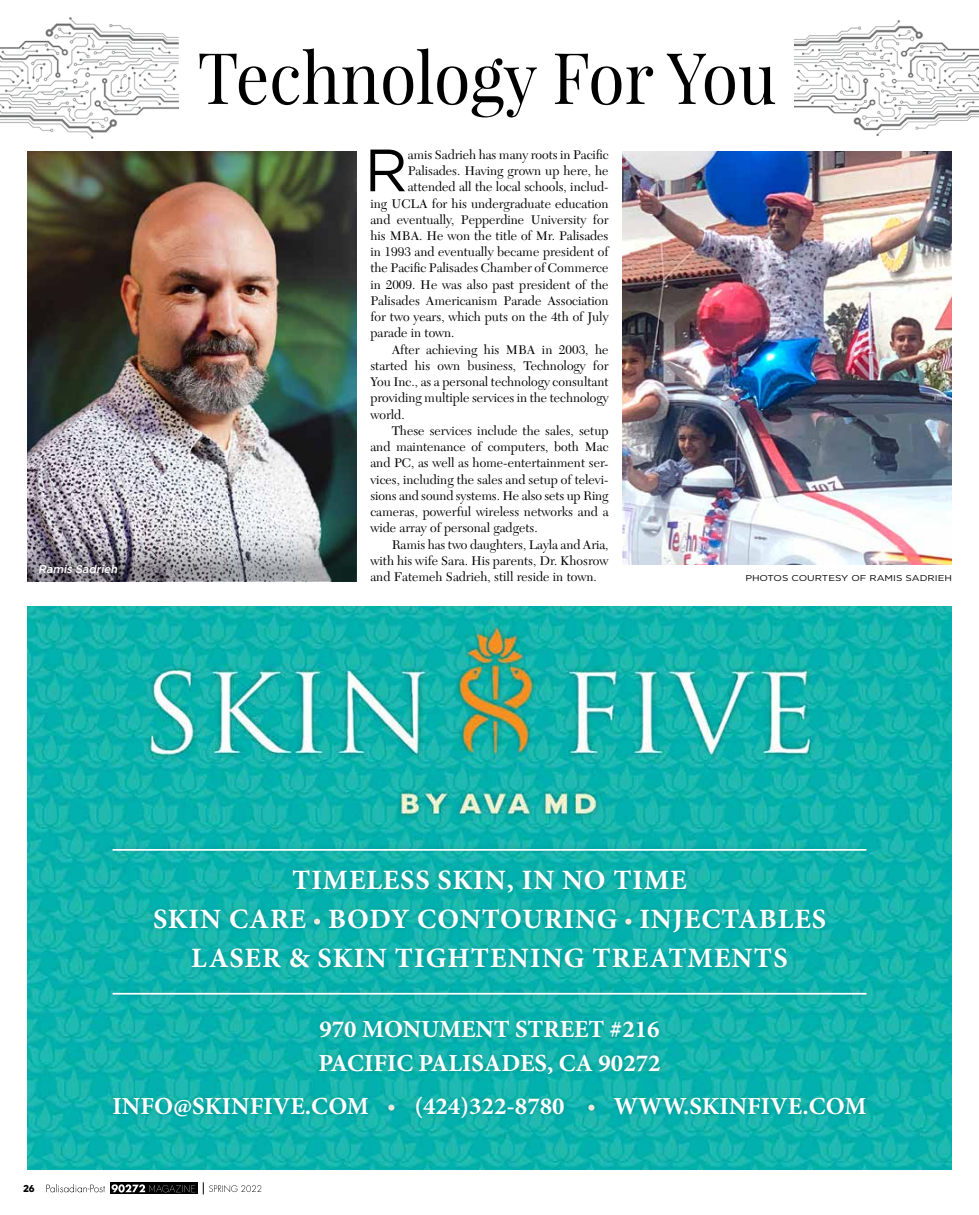
<style>
.page{position:relative;width:979px;height:1215px;background:#fff}
.page>*{position:absolute;margin:0;border:0;box-sizing:border-box;transform-origin:0 0}
.t1{font:71.25px "Playfair Display";color:#000;scale:.93 1}
.t2{font:59.5px "Gotham";color:#000}
.t3{font:700 28px/39px "Minion Pro";letter-spacing:.03em;color:#fff;text-align:center}
.t4{font:700 24.5px/33.2px "Minion Pro";color:#fff}
.t5{font:13.12px "New Caledonia";color:#000}
.t6{font:italic 500 11.25px "Gotham";color:#fff}
.t7{font:700 10px "Novecento";color:#000}
.t8{font:8.5px "Gotham";color:#000;scale:1.18 1}
</style>
<div class="page">
<div style="left:110px;top:1182px;width:87px;height:12px;background:#000"></div>
<svg style="left:46px;top:1184px;width:59px;height:8px"></svg>
<svg style="left:111px;top:1184px;width:84px;height:9px"></svg>
<svg style="left:203px;top:1182px;width:58px;height:12px"></svg>
<img style="left:27px;top:607px;width:925px;height:562px">
<div style="left:108px;top:844px;width:763px;height:279px;background:#000;opacity:.17"></div>
<svg style="left:314px;top:919px;width:6px;height:6px"></svg>
<svg style="left:625px;top:919px;width:6px;height:6px"></svg>
<hr style="left:113px;top:993px;width:753px;height:2px;background:#fff">
<hr style="left:113px;top:849px;width:753px;height:2px;background:#fff">
<svg style="left:388px;top:1105px;width:6px;height:6px"></svg>
<svg style="left:588px;top:1105px;width:6px;height:6px"></svg>
<img style="left:27px;top:151px;width:329px;height:372px">
<img style="left:623px;top:151px;width:329px;height:414px">
<svg style="left:27px;top:523px;width:329px;height:58px;background:#909198"></svg>
<img style="left:0;top:17px;width:179px;height:122px">
<img style="left:794px;top:20px;width:185px;height:117px">
<p class="t6" style="left:38px;top:562px;width:83px">Ramis Sadrieh</p>
<h1 class="t1" style="left:197px;top:33px;width:624px">Technology For You</h1>
<h2 class="t2" style="left:364px;top:137px;width:36px">R</h2>
<p class="t5" style="left:408px;top:147px;width:202px">amis Sadrieh has many roots in Pacific</p>
<p class="t5" style="left:408px;top:163px;width:202px">Palisades. Having grown up here, he</p>
<p class="t5" style="left:408px;top:179px;width:202px">attended all the local schools, includ-</p>
<p class="t5" style="left:370px;top:196px;width:240px">ing UCLA for his undergraduate education</p>
<p class="t5" style="left:370px;top:212px;width:240px">and eventually, Pepperdine University for</p>
<p class="t5" style="left:370px;top:228px;width:240px">his MBA. He won the title of Mr. Palisades</p>
<p class="t5" style="left:370px;top:244px;width:240px">in 1993 and eventually became president of</p>
<p class="t5" style="left:370px;top:261px;width:239px">the Pacific Palisades Chamber of Commerce</p>
<p class="t5" style="left:370px;top:277px;width:240px">in 2009. He was also past president of the</p>
<p class="t5" style="left:370px;top:293px;width:240px">Palisades Americanism Parade Association</p>
<p class="t5" style="left:370px;top:309px;width:240px">for two years, which puts on the 4th of July</p>
<p class="t5" style="left:370px;top:326px;width:86px">parade in town.</p>
<p class="t5" style="left:392px;top:342px;width:218px">After achieving his MBA in 2003, he</p>
<p class="t5" style="left:370px;top:358px;width:240px">started his own business, Technology for</p>
<p class="t5" style="left:370px;top:374px;width:240px">You Inc., as a personal technology consultant</p>
<p class="t5" style="left:370px;top:391px;width:240px">providing multiple services in the technology</p>
<p class="t5" style="left:370px;top:407px;width:36px">world.</p>
<p class="t5" style="left:392px;top:423px;width:218px">These services include the sales, setup</p>
<p class="t5" style="left:370px;top:439px;width:240px">and maintenance of computers, both Mac</p>
<p class="t5" style="left:370px;top:456px;width:240px">and PC, as well as home-entertainment ser-</p>
<p class="t5" style="left:370px;top:472px;width:240px">vices, including the sales and setup of televi-</p>
<p class="t5" style="left:370px;top:488px;width:240px">sions and sound systems. He also sets up Ring</p>
<p class="t5" style="left:370px;top:504px;width:240px">cameras, powerful wireless networks and a</p>
<p class="t5" style="left:370px;top:521px;width:169px">wide array of personal gadgets.</p>
<p class="t5" style="left:392px;top:537px;width:218px">Ramis has two daughters, Layla and Aria,</p>
<p class="t5" style="left:370px;top:553px;width:240px">with his wife Sara. His parents, Dr. Khosrow</p>
<p class="t5" style="left:370px;top:569px;width:228px">and Fatemeh Sadrieh, still reside in town.</p>
<p class="t8" style="left:745px;top:574px;width:177px">PHOTOS COURTESY OF RAMIS SADRIEH</p>
<h3 class="t3" style="left:153px;top:860px;width:674px">TIMELESS SKIN, IN NO TIME<br>SKIN CARE BODY CONTOURING INJECTABLES<br>LASER &amp; SKIN TIGhTENING TREATMENTS</h3>
<h3 class="t4" style="left:318px;top:1013px;width:344px">970 MONUMENT STREET #216<br>PACIFIC PALISADES, CA 90272</h3>
<p class="t7" style="left:23px;top:1182px;width:13px">26</p>
<h3 class="t4" style="left:113px;top:1089px;width:258px">INFO@SKINFIVE.COM</h3>
<h3 class="t4" style="left:414px;top:1089px;width:152px">(424)322-8780</h3>
<h3 class="t4" style="left:614px;top:1089px;width:254px">WWW.SKINFIVE.COM</h3>
</div>
